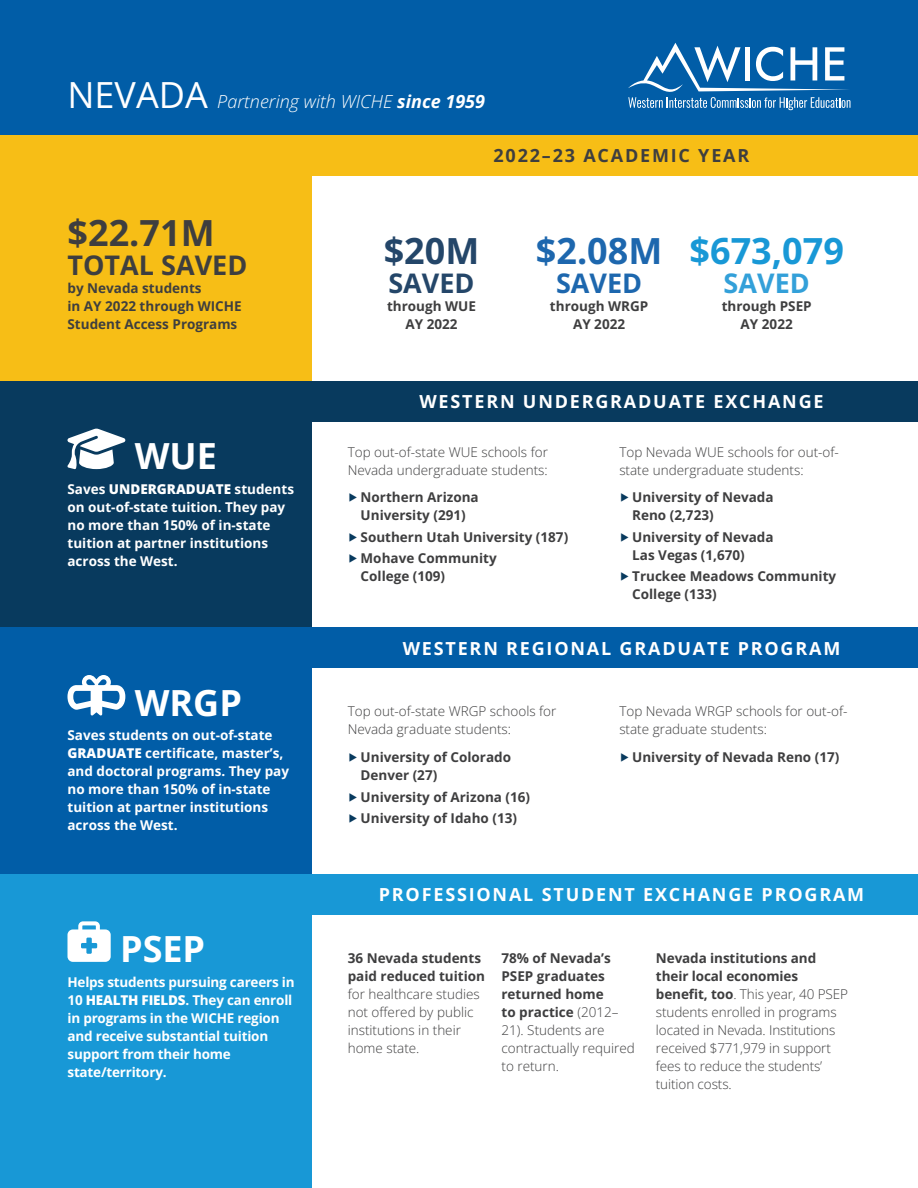
<style>
.page{position:relative;width:918px;height:1188px;background:#fff}
.page>*{position:absolute;margin:0;border:0;box-sizing:border-box;transform-origin:0 0}
.Body_Text{font:700 36px "Open Sans";color:#fff}
.Body_Text-2{font:700 36px "Open Sans";color:#1898d6}
.Body_Text-3{font:700 36px "Open Sans";color:#3e3e3f}
.Body_Text-4{font:700 36px "Open Sans";color:#1d67ae}
.Body_Text-5{font:700 36px "Open Sans";color:#244669}
.Subheading{font:700 27px "Open Sans";color:#3e3e3f}
.Subheading-2{font:700 27px "Open Sans";color:#244669}
.Subheading-3{font:700 27px "Open Sans";color:#1d67ae}
.Subheading-4{font:700 27px "Open Sans";color:#33a0d9}
.Subheading-5{font:700 18px "Open Sans";letter-spacing:.1em;color:#fff}
.Heading{font:italic 300 18px "Open Sans";color:#fff}
.Subheading-6{font:700 18px "Open Sans";letter-spacing:.1em;color:#3e3e3f}
.Body_Text-6{font:300 13.5px/18px "Open Sans";color:#3e3e3f}
.Body_Text-7{font:700 13.5px/18px "Open Sans";color:#fff}
.Body_Text-8{font:700 13.5px/18px "Open Sans";color:#3e3e3f;text-align:center}
.s1{font-weight:400;font-style:normal;font-size:36px}
.s2{font-weight:700}
.s3{font-weight:800}
.s4{color:#083a5e}
</style>
<div class="page">
<div style="left:0;top:0;width:918px;height:135px;background:#015da7"></div>
<div style="left:0;top:135px;width:311px;height:246px;background:#f7be16"></div>
<div style="left:0;top:381px;width:312px;height:247px;background:#083a5e"></div>
<div style="left:0;top:628px;width:312px;height:246px;background:#015da7"></div>
<div style="left:0;top:874px;width:312px;height:314px;background:#1898d6"></div>
<div style="left:311px;top:135px;width:607px;height:41px;background:#f7be16"></div>
<div style="left:312px;top:381px;width:606px;height:41px;background:#083a5e"></div>
<svg style="left:628px;top:43px;width:223px;height:67px"></svg>
<div style="left:312px;top:628px;width:606px;height:40px;background:#015da7"></div>
<div style="left:312px;top:874px;width:606px;height:41px;background:#1898d6"></div>
<svg style="left:67px;top:429px;width:58px;height:40px"></svg>
<svg style="left:67px;top:675px;width:58px;height:41px"></svg>
<svg style="left:68px;top:921px;width:43px;height:41px"></svg>
<p class="Heading" style="left:68px;top:89px;width:419px"><span class="s1">NEVADA</span> Partnering with WICHE <span class="s2">since 1959</span></p>
<p class="Subheading-6" style="left:493px;top:143px;width:257px">2022–23 ACADEMIC YEAR</p>
<p class="Body_Text-3" style="left:68px;top:209px;width:149px">$22.71M</p>
<p class="Subheading" style="left:68px;top:247px;width:181px">TOTAL SAVED</p>
<p class="Body_Text-8" style="left:68px;top:279px;width:176px;text-align:left">by Nevada students<br>in AY 2022 through WICHE<br>Student Access Programs</p>
<p class="Body_Text" style="left:135px;top:431px;width:84px">WUE</p>
<p class="Body_Text-7" style="left:68px;top:480px;width:228px">Saves <span class="s3">UNDERGRADUATE</span> students on out-of-state tuition. They pay no more than 150% of in-state tuition at partner institutions across the West.</p>
<p class="Body_Text" style="left:135px;top:678px;width:109px">WRGP</p>
<p class="Body_Text-7" style="left:68px;top:726px;width:223px">Saves students on out-of-state<br><span class="s3">GRADUATE</span> certificate, master’s, and doctoral programs. They pay no more than 150% of in-state tuition at partner institutions across the West.</p>
<p class="Body_Text" style="left:120px;top:924px;width:87px">PSEP</p>
<p class="Body_Text-7" style="left:68px;top:972px;width:229px">Helps students pursuing careers in<br>10 <span class="s3">HEALTH FIELDS</span>. They can enroll in programs in the WICHE region and receive substantial tuition support from their home state/territory.</p>
<p class="Body_Text-5" style="left:384px;top:227px;width:97px">$20M</p>
<p class="Body_Text-4" style="left:536px;top:227px;width:128px">$2.08M</p>
<p class="Body_Text-2" style="left:690px;top:227px;width:156px">$673,079</p>
<p class="Subheading-2" style="left:388px;top:265px;width:88px">SAVED</p>
<p class="Body_Text-8" style="left:387px;top:297px;width:90px">through WUE<br>AY 2022</p>
<p class="Subheading-3" style="left:556px;top:265px;width:88px">SAVED</p>
<p class="Body_Text-8" style="left:550px;top:297px;width:100px">through WRGP<br>AY 2022</p>
<p class="Subheading-4" style="left:724px;top:265px;width:88px">SAVED</p>
<p class="Body_Text-8" style="left:722px;top:297px;width:92px">through PSEP<br>AY 2022</p>
<p class="Subheading-5" style="left:419px;top:389px;width:406px">WESTERN UNDERGRADUATE EXCHANGE</p>
<p class="Body_Text-6" style="left:348px;top:442px;width:202px">Top out-of-state WUE schools for<br>Nevada undergraduate students:</p>
<p class="Body_Text-8" style="left:348px;top:488px;width:133px"><span class="s4">▶</span> Northern Arizona</p>
<p class="Body_Text-8" style="left:361px;top:506px;width:107px">University (291)</p>
<p class="Body_Text-8" style="left:348px;top:527px;width:222px"><span class="s4">▶</span> Southern Utah University (187)</p>
<p class="Body_Text-8" style="left:348px;top:549px;width:151px"><span class="s4">▶</span> Mohave Community</p>
<p class="Body_Text-8" style="left:361px;top:567px;width:86px">College (109)</p>
<p class="Body_Text-6" style="left:619px;top:442px;width:221px">Top Nevada WUE schools for out-of&shy;state undergraduate students:</p>
<p class="Body_Text-8" style="left:619px;top:488px;width:156px"><span class="s4">▶</span> University of Nevada</p>
<p class="Body_Text-8" style="left:632px;top:506px;width:83px">Reno (2,723)</p>
<p class="Body_Text-8" style="left:632px;top:545px;width:114px">Las Vegas (1,670)</p>
<p class="Body_Text-8" style="left:632px;top:585px;width:86px">College (133)</p>
<p class="Body_Text-8" style="left:619px;top:527px;width:156px"><span class="s4">▶</span> University of Nevada</p>
<p class="Body_Text-8" style="left:619px;top:567px;width:218px"><span class="s4">▶</span> Truckee Meadows Community</p>
<p class="Subheading-5" style="left:403px;top:636px;width:439px">WESTERN REGIONAL GRADUATE PROGRAM</p>
<p class="Body_Text-6" style="left:348px;top:702px;width:210px">Top out-of-state WRGP schools for<br>Nevada graduate students:</p>
<p class="Body_Text-8" style="left:348px;top:748px;width:165px"><span class="s4">▶</span> University of Colorado</p>
<p class="Body_Text-8" style="left:361px;top:766px;width:78px">Denver (27)</p>
<p class="Body_Text-8" style="left:348px;top:787px;width:184px"><span class="s4">▶</span> University of Arizona (16)</p>
<p class="Body_Text-8" style="left:348px;top:808px;width:171px"><span class="s4">▶</span> University of Idaho (13)</p>
<p class="Body_Text-6" style="left:619px;top:702px;width:230px">Top Nevada WRGP schools for out-of&shy;state graduate students:</p>
<p class="Body_Text-8" style="left:619px;top:748px;width:222px"><span class="s4">▶</span> University of Nevada Reno (17)</p>
<p class="Subheading-5" style="left:379px;top:882px;width:487px">PROFESSIONAL STUDENT EXCHANGE PROGRAM</p>
<p class="Body_Text-6" style="left:502px;top:949px;width:135px"><span class="s2">78% of Nevada’s<br>PSEP graduates returned home<br>to practice</span> (2012–<br>21). Students are contractually required to return.</p>
<p class="Body_Text-6" style="left:348px;top:949px;width:139px"><span class="s2">36 Nevada students paid reduced tuition </span>for healthcare studies not offered by public institutions in their home state.</p>
<p class="Body_Text-6" style="left:656px;top:949px;width:194px"><span class="s2">Nevada institutions and their local economies benefit, too</span>. This year, 40 PSEP students enrolled in programs located in Nevada. Institutions received $771,979 in support fees to reduce the students’ tuition costs.</p>
</div>
